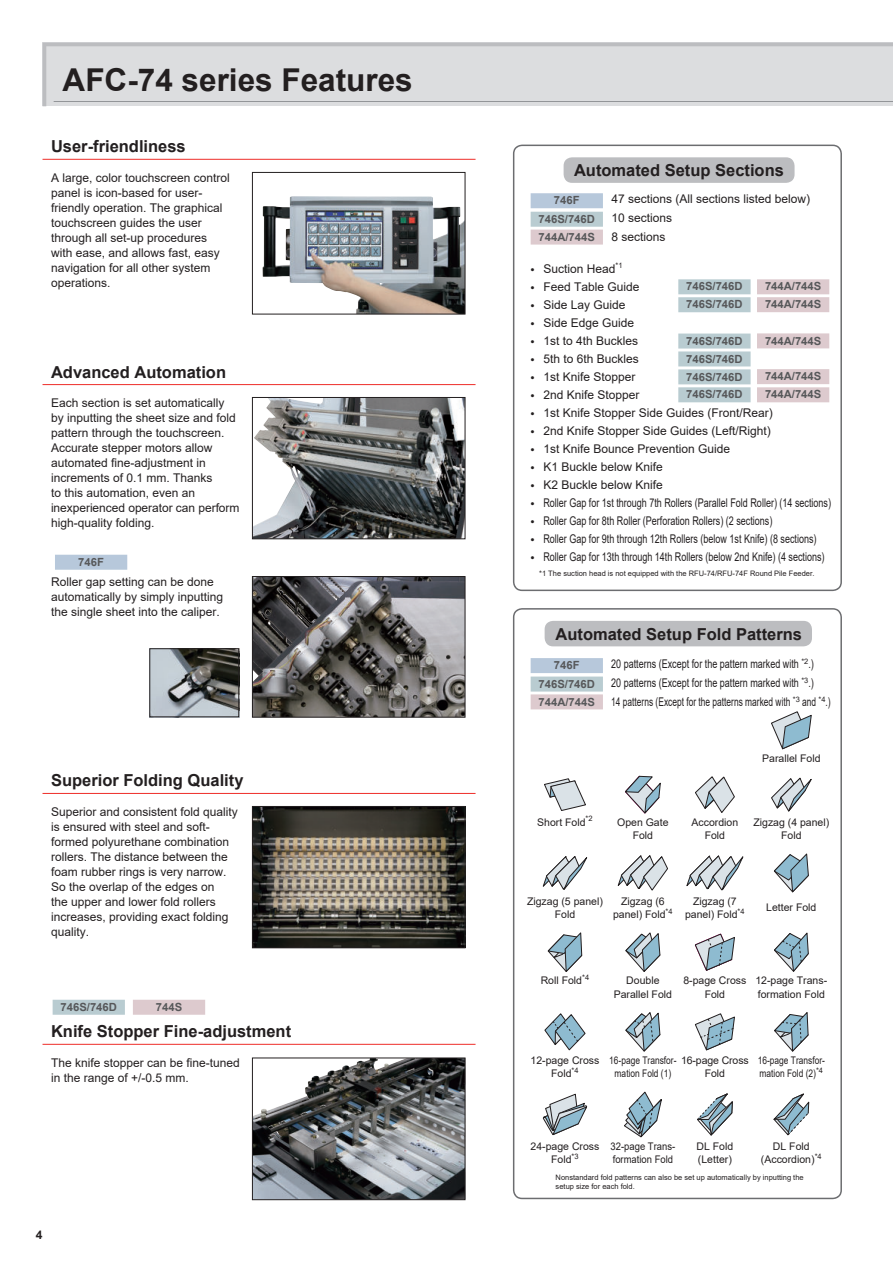
<style>
.page{position:relative;width:893px;height:1263px;background:#fff}
.page>*{position:absolute;margin:0;border:0;box-sizing:border-box;transform-origin:0 0}
.t1{font:700 31.5px "Arial";color:#231f20}
.t2{font:700 16.5px "Arial";color:#231f20}
.t3{font:12px/15px "Arial";color:#231f20}
.t4{font:12px/19px "Arial";color:#231f20;scale:.75 1}
.t5{font:700 12px "Arial";color:#231f20}
.t6{font:700 11.25px/17.9px "Arial";color:#57585a}
.t7{font:10.5px/13.5px "Arial";color:#231f20;text-align:center}
.t8{font:10.5px/13.5px "Arial";color:#231f20;scale:.8 1}
.t9{font:10.5px/13.5px "Arial";color:#231f20;scale:.9 1}
.t10{font:7.5px/9px "Arial";color:#231f20}
</style>
<div class="page">
<svg style="left:43px;top:43px;width:850px;height:63px;background:#d9dadc"></svg>
<svg style="left:513px;top:145px;width:329px;height:446px"></svg>
<hr style="left:43px;top:159px;width:433px;height:1px;background:#ee2d28">
<hr style="left:43px;top:793px;width:433px;height:1px;background:#ee2d28">
<hr style="left:43px;top:1044px;width:433px;height:1px;background:#ee2d28">
<hr style="left:43px;top:384px;width:433px;height:1px;background:#ee2d28">
<div style="left:55px;top:555px;width:72px;height:15px;background:#b7c8db"></div>
<img style="left:263px;top:196px;width:200px;height:116px">
<div style="left:252px;top:172px;width:213px;height:142px;border:1px solid #231f20"></div>
<img style="left:254px;top:578px;width:209px;height:137px">
<img style="left:149px;top:648px;width:88px;height:69px">
<img style="left:254px;top:399px;width:209px;height:138px">
<div style="left:252px;top:397px;width:213px;height:142px;border:1px solid #231f20"></div>
<img style="left:254px;top:808px;width:209px;height:138px">
<div style="left:252px;top:576px;width:213px;height:141px;border:1px solid #231f20"></div>
<div style="left:252px;top:806px;width:213px;height:142px;border:1px solid #231f20"></div>
<img style="left:254px;top:1060px;width:209px;height:138px">
<div style="left:252px;top:1058px;width:213px;height:142px;border:1px solid #231f20"></div>
<div style="left:150px;top:648px;width:89px;height:69px;border:1px solid #231f20"></div>
<div style="left:53px;top:1000px;width:72px;height:15px;background:#b9ccd1"></div>
<div style="left:133px;top:1000px;width:72px;height:15px;background:#ddcace"></div>
<div style="left:678px;top:279px;width:73px;height:15px;background:#b9ccd1"></div>
<div style="left:678px;top:297px;width:73px;height:15px;background:#b9ccd1"></div>
<div style="left:678px;top:334px;width:73px;height:15px;background:#b9ccd1"></div>
<div style="left:678px;top:351px;width:73px;height:15px;background:#b9ccd1"></div>
<div style="left:678px;top:369px;width:73px;height:15px;background:#b9ccd1"></div>
<div style="left:678px;top:387px;width:73px;height:15px;background:#b9ccd1"></div>
<div style="left:757px;top:279px;width:72px;height:15px;background:#ddcace"></div>
<div style="left:531px;top:212px;width:72px;height:15px;background:#b9ccd1"></div>
<div style="left:531px;top:193px;width:72px;height:15px;background:#b7c8db"></div>
<div style="left:531px;top:230px;width:72px;height:15px;background:#ddcace"></div>
<div style="left:757px;top:297px;width:72px;height:15px;background:#ddcace"></div>
<div style="left:757px;top:333px;width:72px;height:15px;background:#ddcace"></div>
<div style="left:757px;top:369px;width:72px;height:15px;background:#ddcace"></div>
<div style="left:757px;top:387px;width:72px;height:15px;background:#ddcace"></div>
<div style="left:564px;top:157px;width:230px;height:26px;background:#bcbdc0;border-radius:9px"></div>
<svg style="left:513px;top:608px;width:329px;height:591px"></svg>
<div style="left:531px;top:676px;width:72px;height:15px;background:#b9ccd1"></div>
<div style="left:531px;top:658px;width:72px;height:15px;background:#b7c8db"></div>
<div style="left:531px;top:694px;width:72px;height:15px;background:#ddcace"></div>
<div style="left:545px;top:621px;width:267px;height:25px;background:#bcbdc0;border-radius:9px"></div>
<h1 class="t1" style="left:63px;top:68px;width:352px">AFC-74 series Features</h1>
<h2 class="t2" style="left:51px;top:140px;width:136px">User-friendliness</h2>
<p class="t3" style="left:51px;top:171px;width:180px">A large, color touchscreen control panel is icon-based for user&shy;friendly operation. The graphical touchscreen guides the user through all set-up procedures with ease, and allows fast, easy navigation for all other system operations.</p>
<h2 class="t2" style="left:51px;top:366px;width:177px">Advanced Automation</h2>
<p class="t3" style="left:51px;top:397px;width:190px">Each section is set automatically by inputting the sheet size and fold pattern through the touchscreen.<br>Accurate stepper motors allow automated fine-adjustment in increments of 0.1 mm. Thanks<br>to this automation, even an inexperienced operator can perform high-quality folding.</p>
<p class="t6" style="left:78px;top:554px;width:27px">746F</p>
<p class="t3" style="left:51px;top:576px;width:174px">Roller gap setting can be done automatically by simply inputting the single sheet into the caliper.</p>
<h2 class="t2" style="left:51px;top:774px;width:194px">Superior Folding Quality</h2>
<p class="t3" style="left:51px;top:805px;width:188px">Superior and consistent fold quality is ensured with steel and soft&shy;formed polyurethane combination rollers. The distance between the foam rubber rings is very narrow.<br>So the overlap of the edges on<br>the upper and lower fold rollers increases, providing exact folding quality.</p>
<p class="t6" style="left:61px;top:999px;width:58px">746S/746D</p>
<p class="t6" style="left:156px;top:999px;width:28px">744S</p>
<h2 class="t2" style="left:51px;top:1025px;width:242px">Knife Stopper Fine-adjustment</h2>
<p class="t3" style="left:51px;top:1055px;width:190px">The knife stopper can be fine-tuned in the range of +/-0.5 mm.</p>
<p class="t5" style="left:36px;top:1230px;width:8px">4</p>
<h2 class="t2" style="left:574px;top:164px;width:211px">Automated Setup Sections</h2>
<p class="t6" style="left:554px;top:193px;width:27px">746F</p>
<p class="t6" style="left:539px;top:229px;width:58px">744A/744S</p>
<p class="t6" style="left:539px;top:211px;width:58px">746S/746D</p>
<p class="t3" style="left:611px;top:190px;width:200px;line-height:19px">47 sections (All sections listed below)<br>10 sections<br>8 sections</p>
<p class="t3" style="left:531px;top:262px;width:93px">• Suction Head<sup>*1</sup></p>
<p class="t3" style="left:531px;top:280px;width:110px">• Feed Table Guide</p>
<p class="t3" style="left:531px;top:298px;width:96px">• Side Lay Guide</p>
<p class="t3" style="left:531px;top:316px;width:105px">• Side Edge Guide</p>
<p class="t3" style="left:531px;top:334px;width:109px">• 1st to 4th Buckles</p>
<p class="t3" style="left:531px;top:352px;width:110px">• 5th to 6th Buckles</p>
<p class="t3" style="left:531px;top:370px;width:106px">• 1st Knife Stopper</p>
<p class="t3" style="left:531px;top:388px;width:110px">• 2nd Knife Stopper</p>
<p class="t3" style="left:531px;top:406px;width:244px">• 1st Knife Stopper Side Guides (Front/Rear)</p>
<p class="t3" style="left:531px;top:424px;width:242px">• 2nd Knife Stopper Side Guides (Left/Right)</p>
<p class="t3" style="left:531px;top:442px;width:201px">• 1st Knife Bounce Prevention Guide</p>
<p class="t3" style="left:531px;top:460px;width:134px">• K1 Buckle below Knife</p>
<p class="t3" style="left:531px;top:478px;width:134px">• K2 Buckle below Knife</p>
<p class="t3" style="left:531px;top:496px;width:302px">• Roller Gap for 1st through 7th Rollers (Parallel Fold Roller) (14 sections)</p>
<p class="t3" style="left:531px;top:514px;width:243px">• Roller Gap for 8th Roller (Perforation Rollers) (2 sections)</p>
<p class="t3" style="left:531px;top:532px;width:287px">• Roller Gap for 9th through 12th Rollers (below 1st Knife) (8 sections)</p>
<p class="t3" style="left:531px;top:550px;width:295px">• Roller Gap for 13th through 14th Rollers (below 2nd Knife) (4 sections)</p>
<p class="t6" style="left:686px;top:279px;width:58px">746S/746D<br>746S/746D</p>
<p class="t6" style="left:686px;top:333px;width:58px;text-align:justify">746S/746D 746S/746D 746S/746D 746S/746D</p>
<p class="t6" style="left:765px;top:279px;width:58px">744A/744S</p>
<p class="t6" style="left:765px;top:296px;width:58px">744A/744S</p>
<p class="t6" style="left:765px;top:333px;width:58px">744A/744S</p>
<p class="t6" style="left:765px;top:368px;width:58px">744A/744S<br>744A/744S</p>
<p class="t10" style="left:539px;top:570px;width:277px">*1 The suction head is not equipped with the RFU-74/RFU-74F Round Pile Feeder.</p>
<h2 class="t2" style="left:555px;top:628px;width:248px">Automated Setup Fold Patterns</h2>
<p class="t6" style="left:554px;top:657px;width:27px">746F</p>
<p class="t6" style="left:539px;top:694px;width:58px">744A/744S</p>
<p class="t6" style="left:539px;top:676px;width:58px">746S/746D</p>
<p class="t4" style="left:611px;top:655px;width:294px">20 patterns (Except for the pattern marked with <sup>*2</sup>.)<br>20 patterns (Except for the pattern marked with <sup>*3</sup>.)<br>14 patterns (Except for the patterns marked with <sup>*3</sup> and <sup>*4</sup>.)</p>
<p class="t7" style="left:762px;top:752px;width:60px">Parallel Fold</p>
<p class="t7" style="left:537px;top:816px;width:57px">Short Fold<sup>*2</sup></p>
<p class="t7" style="left:617px;top:816px;width:53px">Open Gate<br>Fold</p>
<p class="t7" style="left:691px;top:816px;width:48px">Accordion<br>Fold</p>
<p class="t7" style="left:753px;top:816px;width:77px">Zigzag (4 panel)<br>Fold</p>
<p class="t7" style="left:527px;top:895px;width:77px">Zigzag (5 panel)<br>Fold</p>
<p class="t7" style="left:613px;top:895px;width:61px">Zigzag (6 panel) Fold<sup>*4</sup></p>
<p class="t7" style="left:685px;top:895px;width:61px">Zigzag (7 panel) Fold<sup>*4</sup></p>
<p class="t7" style="left:766px;top:902px;width:52px">Letter Fold</p>
<p class="t7" style="left:541px;top:975px;width:50px">Roll Fold<sup>*4</sup></p>
<p class="t7" style="left:614px;top:975px;width:60px">Double<br>Parallel Fold</p>
<p class="t7" style="left:683px;top:975px;width:65px">8-page Cross<br>Fold</p>
<p class="t7" style="left:755px;top:975px;width:73px;text-align:left">12-page Trans&shy;formation Fold</p>
<p class="t7" style="left:531px;top:1054px;width:70px">12-page Cross<br>Fold<sup>*4</sup></p>
<p class="t8" style="left:615px;top:1054px;width:169px;text-indent:-5px">16-page Transfor- 16-page Cross mation Fold (1)</p>
<p class="t7" style="left:705px;top:1068px;width:22px">Fold</p>
<p class="t8" style="left:758px;top:1054px;width:86px">16-page Transfor&shy;mation Fold (2)<sup>*4</sup></p>
<p class="t7" style="left:531px;top:1140px;width:70px">24-page Cross<br>Fold<sup>*3</sup></p>
<p class="t9" style="left:611px;top:1140px;width:73px">32-page Trans&shy;formation Fold</p>
<p class="t7" style="left:696px;top:1140px;width:38px;text-align:left">DL Fold (Letter)</p>
<p class="t7" style="left:761px;top:1140px;width:62px">DL Fold (Accordion)<sup>*4</sup></p>
<p class="t10" style="left:556px;top:1174px;width:250px">Nonstandard fold patterns can also be set up automatically by inputting the setup size for each fold.</p>
</div>
